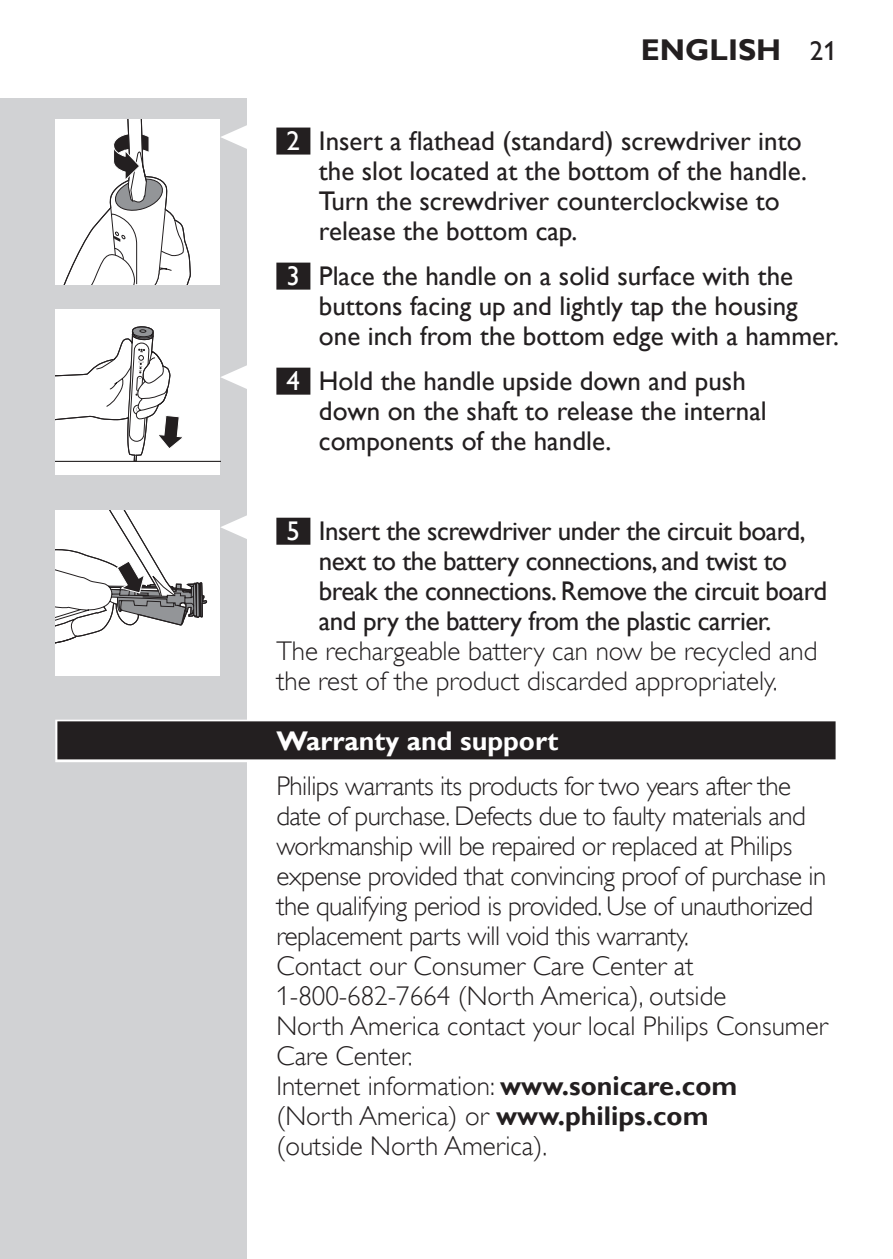
<style>
.page{position:relative;width:893px;height:1259px;background:#fff}
.page>*{position:absolute;margin:0;border:0;box-sizing:border-box;transform-origin:0 0}
.t1{font:700 30px "Gill Sans Alt One WGL";color:#231f20}
.t2{font:27px/30px "Gill Sans Alt One WGL Light";letter-spacing:-.01em;color:#231f20}
.t3{font:27px/30px "Gill Sans Alt One WGL";color:#231f20}
.t4{font:27px/30px "Gill Sans Alt One WGL";letter-spacing:-.02em;color:#231f20}
.t5{font:700 27px "Gill Sans Alt One WGL";color:#fff}
.s1{font-weight:400;font-size:27px}
.s2{color:#fff}
.s3{font-family:"Gill Sans Alt One WGL";font-weight:700}
</style>
<div class="page">
<div style="left:0;top:98px;width:247px;height:1161px;background:#d1d2d4"></div>
<div style="left:276px;top:128px;width:34px;height:27px;background:#231f20"></div>
<div style="left:276px;top:263px;width:34px;height:27px;background:#231f20"></div>
<div style="left:276px;top:368px;width:34px;height:27px;background:#231f20"></div>
<div style="left:276px;top:518px;width:34px;height:27px;background:#231f20"></div>
<div style="left:55px;top:719px;width:783px;height:43px;background:linear-gradient(to right,#a6a4a4,#a6a4a4)"></div>
<div style="left:57px;top:721px;width:779px;height:38px;background:#231f20"></div>
<svg style="left:221px;top:125px;width:26px;height:24px"></svg>
<div style="left:55px;top:119px;width:165px;height:165px;background:#fff"></div>
<svg style="left:64px;top:119px;width:127px;height:165px"></svg>
<svg style="left:221px;top:365px;width:26px;height:24px"></svg>
<div style="left:55px;top:310px;width:165px;height:165px;background:#fff"></div>
<hr style="left:55px;top:461px;width:165px;height:1px;background:#231f20">
<svg style="left:55px;top:326px;width:130px;height:136px"></svg>
<svg style="left:221px;top:515px;width:26px;height:24px"></svg>
<div style="left:55px;top:510px;width:165px;height:165px;background:#fff"></div>
<svg style="left:55px;top:510px;width:153px;height:134px"></svg>
<p class="t1" style="left:641px;top:29px;width:197px">ENGLISH <span class="s1">21</span></p>
<p class="t3" style="left:319px;top:126px;width:490px;text-indent:-32px"><span class="s2">2</span> Insert a flathead (standard) screwdriver into the slot located at the bottom of the handle.<br>Turn the screwdriver counterclockwise to release the bottom cap.</p>
<p class="t3" style="left:319px;top:261px;width:522px;text-indent:-32px"><span class="s2">3</span> Place the handle on a solid surface with the buttons facing up and lightly tap the housing one inch from the bottom edge with a hammer.</p>
<p class="t3" style="left:319px;top:366px;width:449px;text-indent:-32px"><span class="s2">4</span> Hold the handle upside down and push down on the shaft to release the internal components of the handle.</p>
<p class="t4" style="left:319px;top:516px;width:510px;text-indent:-32px"><span class="s2">5</span> Insert the screwdriver under the circuit board, next to the battery connections, and twist to break the connections. Remove the circuit board and pry the battery from the plastic carrier.</p>
<p class="t2" style="left:276px;top:636px;width:543px">The rechargeable battery can now be recycled and the rest of the product discarded appropriately.</p>
<p class="t5" style="left:276px;top:722px;width:284px">Warranty and support</p>
<p class="t2" style="left:276px;top:771px;width:553px">Philips warrants its products for two years after the date of purchase. Defects due to faulty materials and workmanship will be repaired or replaced at Philips expense provided that convincing proof of purchase in the qualifying period is provided. Use of unauthorized replacement parts will void this warranty.<br>Contact our Consumer Care Center at 1-800-682-7664 (North America), outside<br>North America contact your local Philips Consumer Care Center.<br>Internet information: <span class="s3">www.sonicare.com<br></span>(North America) or <span class="s3">www.philips.com<br></span>(outside North America).</p>
</div>
